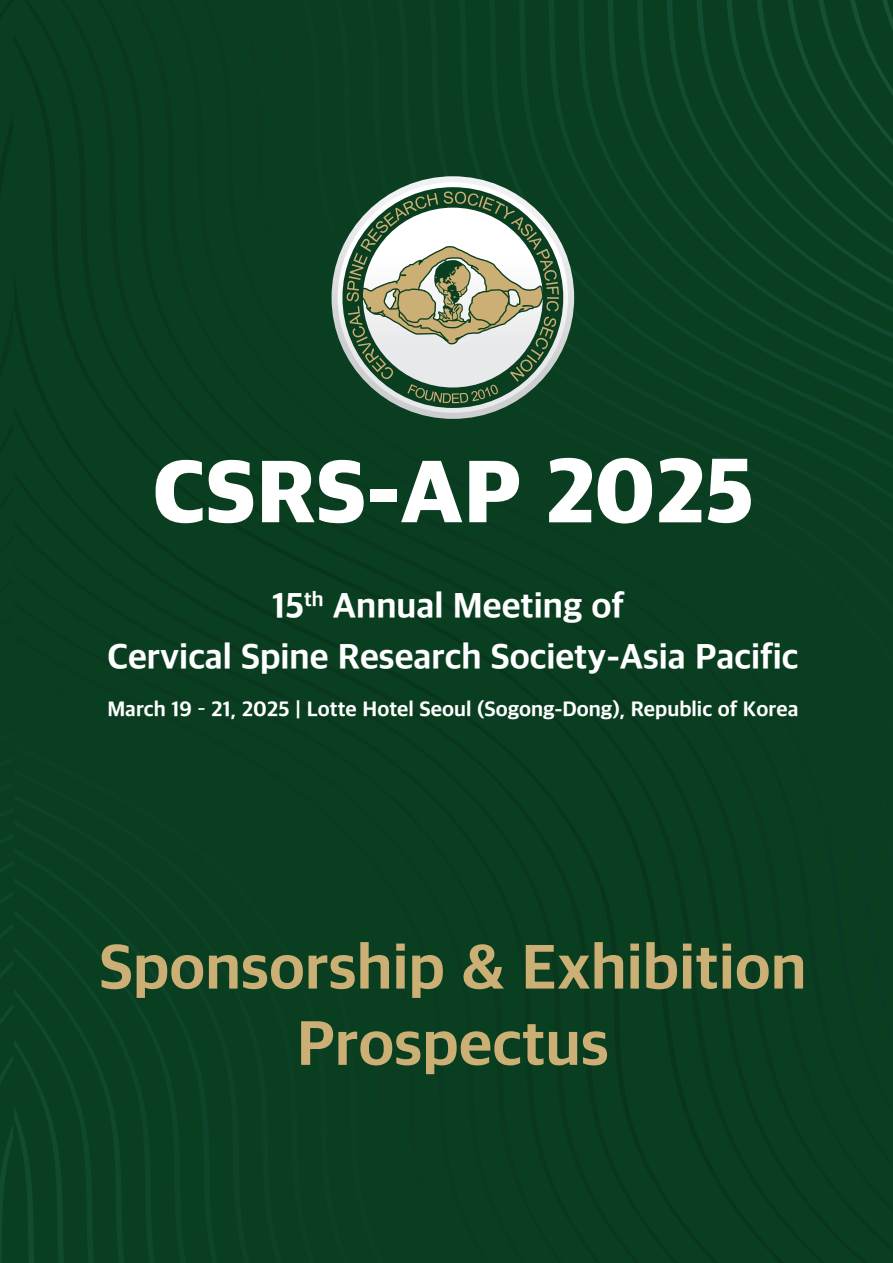
<style>
.page{position:relative;width:893px;height:1263px;background:#fff}
.page>*{position:absolute;margin:0;border:0;box-sizing:border-box;transform-origin:0 0}
.t1{font:91.35px "Apple SD Gothic Neo H00";color:#fff}
.t2{font:63.6px/76.3px "Apple SD Gothic Neo EB00";color:#ccaf74;text-align:center}
.t3{font:35.7px/51.2px "Apple SD Gothic Neo EB00";color:#fff;text-align:center}
.t4{font:21.3px "Apple SD Gothic Neo EB00";color:#fff}
</style>
<div class="page">
<div style="left:846px;top:0;width:44px;height:1263px;background:#0a3e21"></div>
<div style="left:804px;top:0;width:42px;height:1263px;background:#0a3e21"></div>
<div style="left:127px;top:0;width:677px;height:1263px;background:#0a3e21"></div>
<div style="left:127px;top:114px;width:610px;height:1149px;background:#0a3e21"></div>
<div style="left:0;top:0;width:127px;height:1263px;background:#0a3e21"></div>
<svg style="left:332px;top:176px;width:242px;height:243px"></svg>
<svg style="left:342px;top:187px;width:221px;height:221px;background:#517561"></svg>
<svg style="left:347px;top:191px;width:212px;height:212px"></svg>
<p class="t1" style="left:152px;top:424px;width:603px">CSRS-AP 2025</p>
<p class="t3" style="left:108px;top:578px;width:692px">15<sup>th</sup> Annual Meeting of<br>Cervical Spine Research Society-Asia Pacific</p>
<p class="t4" style="left:107px;top:694px;width:693px">March 19 – 21, 2025 | Lotte Hotel Seoul (Sogong-Dong), Republic of Korea</p>
<p class="t2" style="left:99px;top:926px;width:709px">Sponsorship &amp; Exhibition<br>Prospectus</p>
</div>
